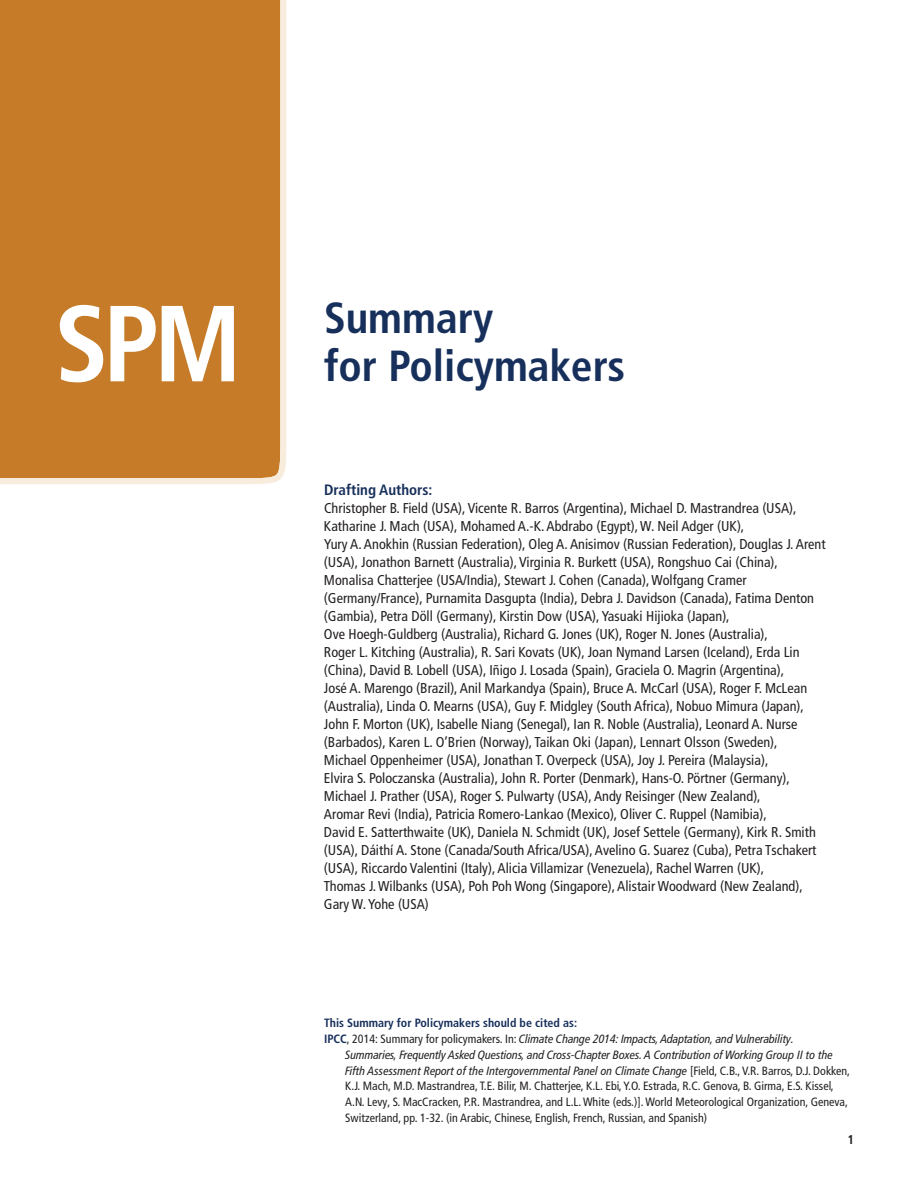
<style>
.page{position:relative;width:918px;height:1188px;background:#fff}
.page>*{position:absolute;margin:0;border:0;box-sizing:border-box;transform-origin:0 0}
.t1{font:700 condensed 108px "Frutiger LT Pro";color:#fff}
.t2{font:700 condensed 43.5px "Frutiger LT Pro";color:#172f5b}
.t3{font:700 condensed 15px "Frutiger LT Pro";color:#172f5b}
.t4{font:condensed 14.25px/18px "Frutiger LT Pro";color:#231f20}
.t5{font:700 condensed 12.75px "Frutiger LT Pro";color:#231f20}
.t6{font:italic condensed 12px "Frutiger LT Pro";letter-spacing:-.005em;color:#231f20}
.t7{font:condensed 12px "Frutiger LT Pro";color:#231f20}
.t8{font:700 condensed 12px "Frutiger LT Pro";color:#172f5b}
.s1{font-weight:700;font-style:normal;color:#172f5b}
.s2{font-style:normal}
</style>
<div class="page">
<div style="left:0;top:0;width:286px;height:484px;background:#c57b28"></div>
<h1 class="t1" style="left:55px;top:306px;width:189px">SPM</h1>
<h2 class="t2" style="left:324px;top:303px;width:171px">Summary</h2>
<h2 class="t2" style="left:324px;top:351px;width:303px">for Policymakers</h2>
<p class="t3" style="left:324px;top:484px;width:110px">Drafting Authors:</p>
<p class="t4" style="left:324px;top:500px;width:503px">Christopher B. Field (USA), Vicente R. Barros (Argentina), Michael D. Mastrandrea (USA), Katharine J. Mach (USA), Mohamed A.-K. Abdrabo (Egypt),W. Neil Adger (UK),<br>Yury A. Anokhin (Russian Federation), Oleg A. Anisimov (Russian Federation), Douglas J. Arent (USA), Jonathon Barnett (Australia), Virginia R. Burkett (USA), Rongshuo Cai (China), Monalisa Chatterjee (USA/India), Stewart J. Cohen (Canada),Wolfgang Cramer (Germany/France), Purnamita Dasgupta (India), Debra J. Davidson (Canada), Fatima Denton (Gambia), Petra Döll (Germany), Kirstin Dow (USA), Yasuaki Hijioka (Japan),<br>Ove Hoegh-Guldberg (Australia), Richard G. Jones (UK), Roger N. Jones (Australia),<br>Roger L. Kitching (Australia), R. Sari Kovats (UK), Joan Nymand Larsen (Iceland), Erda Lin (China), David B. Lobell (USA), Iñigo J. Losada (Spain), Graciela O. Magrin (Argentina),<br>José A. Marengo (Brazil), Anil Markandya (Spain), Bruce A. McCarl (USA), Roger F. McLean (Australia), Linda O. Mearns (USA), Guy F. Midgley (South Africa), Nobuo Mimura (Japan), John F. Morton (UK), Isabelle Niang (Senegal), Ian R. Noble (Australia), Leonard A. Nurse (Barbados), Karen L. O’Brien (Norway), Taikan Oki (Japan), Lennart Olsson (Sweden),<br>Michael Oppenheimer (USA), Jonathan T. Overpeck (USA), Joy J. Pereira (Malaysia),<br>Elvira S. Poloczanska (Australia), John R. Porter (Denmark), Hans-O. Pörtner (Germany), Michael J. Prather (USA), Roger S. Pulwarty (USA), Andy Reisinger (New Zealand),<br>Aromar Revi (India), Patricia Romero-Lankao (Mexico), Oliver C. Ruppel (Namibia),<br>David E. Satterthwaite (UK), Daniela N. Schmidt (UK), Josef Settele (Germany), Kirk R. Smith (USA), Dáithí A. Stone (Canada/South Africa/USA), Avelino G. Suarez (Cuba), Petra Tschakert (USA), Riccardo Valentini (Italy), Alicia Villamizar (Venezuela), Rachel Warren (UK),<br>Thomas J.Wilbanks (USA), Poh Poh Wong (Singapore), Alistair Woodward (New Zealand), Gary W. Yohe (USA)</p>
<p class="t8" style="left:324px;top:1018px;width:255px">This Summary for Policymakers should be cited as:</p>
<p class="t6" style="left:324px;top:1035px;width:472px"><span class="s1">IPCC</span><span class="s2">, 2014: Summary for policymakers. In:</span> Climate Change 2014: Impacts,Adaptation, and Vulnerability.</p>
<p class="t6" style="left:345px;top:1051px;width:489px">Summaries, Frequently Asked Questions, and Cross-Chapter Boxes. A Contribution of Working Group II to the</p>
<p class="t6" style="left:345px;top:1066px;width:506px">Fifth Assessment Report of the Intergovernmental Panel on Climate Change <span class="s2">[Field, C.B., V.R. Barros, D.J. Dokken,</span></p>
<p class="t7" style="left:345px;top:1082px;width:490px">K.J. Mach, M.D. Mastrandrea, T.E. Bilir, M. Chatterjee, K.L. Ebi, Y.O. Estrada, R.C. Genova, B. Girma, E.S. Kissel,</p>
<p class="t7" style="left:345px;top:1098px;width:504px">A.N. Levy, S. MacCracken, P.R. Mastrandrea, and L.L.White (eds.)].World Meteorological Organization, Geneva,</p>
<p class="t7" style="left:345px;top:1114px;width:363px">Switzerland, pp. 1-32. (in Arabic, Chinese, English, French, Russian, and Spanish)</p>
<p class="t5" style="left:848px;top:1135px;width:8px">1</p>
</div>
